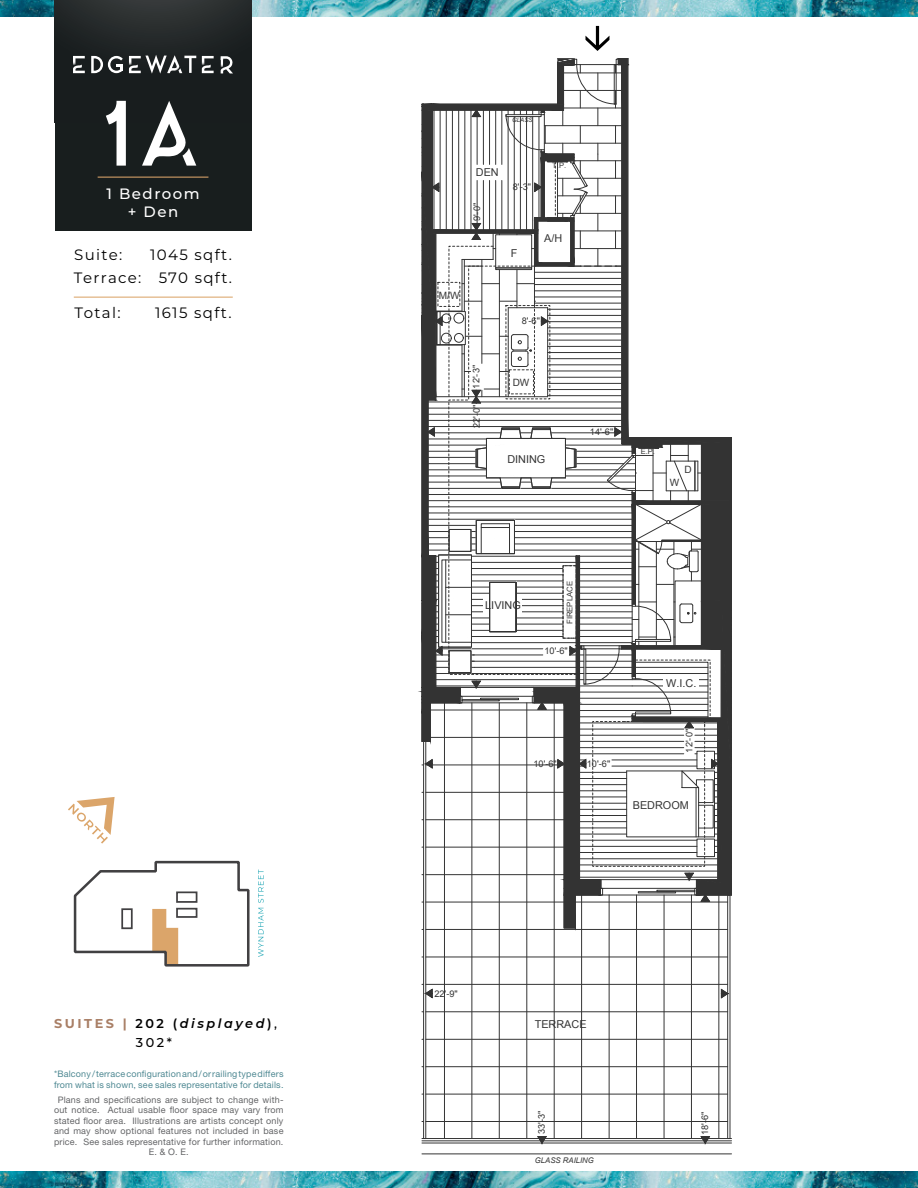
<style>
.page{position:relative;width:918px;height:1188px;background:#fff}
.page>*{position:absolute;margin:0;border:0;box-sizing:border-box;transform-origin:0 0}
.t1{font:15px/22.5px "Montserrat";letter-spacing:.09em;color:#000;text-align:right}
.t2{font:500 15px/18px "Montserrat";letter-spacing:.1em;color:#fff;text-align:center}
.t3{font:italic 600 12.9px/19.5px "Montserrat";letter-spacing:.2em;color:#000}
.t4{font:10.8px "Arial";color:#000}
.t5{font:10.05px "Arial";color:#000}
.t6{font:9.15px "Arial";color:#000}
.t7{font:9px/10.5px "Helvetica Neue";letter-spacing:.02em;color:#636466;text-align:center}
.t8{font:9px/10.5px "Helvetica Neue";letter-spacing:.02em;color:#4f8993}
.t9{font:italic 7.8px "Arial";color:#000}
.t10{font:7.8px "Arial";color:#000}
.t11{font:7.5px "Arial";color:#000}
.t12{font:italic 6.15px "Arial";color:#000}
.s1{font-weight:700;font-style:normal;color:#a97f66}
.s2{font-style:normal}
.s3{font-weight:500;font-style:normal}
</style>
<div class="page">
<img style="left:0;top:1171px;width:918px;height:17px">
<img style="left:0;top:0;width:918px;height:17px">
<div style="left:55px;top:0;width:197px;height:231px;background:#181e1e"></div>
<div style="left:55px;top:0;width:197px;height:123px;background:linear-gradient(to bottom,#2a2e2e,#121819)"></div>
<svg style="left:91px;top:56px;width:32px;height:17px"></svg>
<svg style="left:221px;top:56px;width:12px;height:17px"></svg>
<svg style="left:73px;top:56px;width:12px;height:17px"></svg>
<svg style="left:129px;top:55px;width:67px;height:19px"></svg>
<svg style="left:202px;top:56px;width:12px;height:17px"></svg>
<hr style="left:426px;top:957px;width:302px;height:1px;background:#000">
<hr style="left:426px;top:984px;width:302px;height:1px;background:#000">
<hr style="left:426px;top:1012px;width:302px;height:1px;background:#000">
<hr style="left:426px;top:1039px;width:302px;height:1px;background:#000">
<hr style="left:426px;top:1066px;width:302px;height:1px;background:#000">
<hr style="left:426px;top:1094px;width:302px;height:1px;background:#000">
<hr style="left:426px;top:1121px;width:302px;height:1px;background:#000">
<hr style="left:444px;top:703px;width:1px;height:436px;background:#000">
<hr style="left:472px;top:703px;width:1px;height:436px;background:#000">
<hr style="left:499px;top:703px;width:1px;height:436px;background:#000">
<hr style="left:527px;top:703px;width:1px;height:436px;background:#000">
<hr style="left:554px;top:703px;width:1px;height:436px;background:#000">
<hr style="left:581px;top:895px;width:1px;height:244px;background:#000">
<hr style="left:609px;top:895px;width:1px;height:244px;background:#000">
<hr style="left:636px;top:895px;width:1px;height:244px;background:#000">
<hr style="left:664px;top:895px;width:1px;height:244px;background:#000">
<hr style="left:691px;top:895px;width:1px;height:244px;background:#000">
<hr style="left:719px;top:895px;width:1px;height:244px;background:#000">
<hr style="left:422px;top:1154px;width:310px;height:1px;background:#000">
<hr style="left:422px;top:1143px;width:310px;height:1px;background:#000">
<hr style="left:422px;top:1141px;width:310px;height:1px;background:#000">
<hr style="left:422px;top:1138px;width:310px;height:1px;background:#000">
<svg style="left:537px;top:1136px;width:9px;height:8px"></svg>
<svg style="left:701px;top:1136px;width:9px;height:8px"></svg>
<svg style="left:422px;top:984px;width:11px;height:14px"></svg>
<svg style="left:721px;top:989px;width:8px;height:9px"></svg>
<svg style="left:419px;top:58px;width:313px;height:881px"></svg>
<hr style="left:74px;top:297px;width:159px;height:1px;background:#dba56a">
<svg style="left:585px;top:26px;width:24px;height:25px"></svg>
<hr style="left:98px;top:177px;width:110px;height:1px;background:#dba56a">
<svg style="left:142px;top:101px;width:54px;height:65px"></svg>
<svg style="left:106px;top:101px;width:20px;height:65px"></svg>
<svg style="left:258px;top:870px;width:6px;height:87px"></svg>
<svg style="left:73px;top:860px;width:177px;height:107px"></svg>
<svg style="left:68px;top:797px;width:47px;height:47px"></svg>
<p class="t12" style="left:512px;top:116px;width:22px">GLASS</p>
<p class="t4" style="left:476px;top:165px;width:24px">DEN</p>
<p class="t11" style="left:552px;top:161px;width:15px">T.P.</p>
<h1 class="t2" style="left:107px;top:184px;width:95px">1 Bedroom + Den</h1>
<p class="t6" style="left:471px;top:221px;width:20px;rotate:-90deg">9'-0"</p>
<p class="t6" style="left:513px;top:181px;width:20px">8'-3"</p>
<p class="t4" style="left:544px;top:231px;width:20px">A/H</p>
<h1 class="t1" style="left:74px;top:243px;width:160px">1045 sqft.<br>Terrace: 570 sqft.</h1>
<h1 class="t1" style="left:75px;top:301px;width:48px">Total:</h1>
<h1 class="t1" style="left:155px;top:301px;width:78px">1615 sqft.</h1>
<h1 class="t1" style="left:74px;top:243px;width:50px">Suite:</h1>
<p class="t5" style="left:439px;top:289px;width:22px">M/W</p>
<p class="t4" style="left:511px;top:246px;width:8px">F</p>
<p class="t6" style="left:522px;top:315px;width:20px">8'-6"</p>
<p class="t6" style="left:470px;top:389px;width:25px;rotate:-90deg">12'-3"</p>
<p class="t5" style="left:513px;top:376px;width:18px">DW</p>
<p class="t6" style="left:471px;top:428px;width:25px;rotate:-90deg">22'-0"</p>
<p class="t6" style="left:590px;top:426px;width:25px">14'-6"</p>
<p class="t4" style="left:507px;top:452px;width:40px">DINING</p>
<p class="t11" style="left:641px;top:447px;width:16px">E.P.</p>
<p class="t5" style="left:684px;top:463px;width:9px">D</p>
<p class="t5" style="left:670px;top:476px;width:11px">W</p>
<p class="t4" style="left:485px;top:599px;width:37px">LIVING</p>
<p class="t10" style="left:565px;top:624px;width:45px;rotate:-90deg">FIREPLACE</p>
<p class="t6" style="left:544px;top:645px;width:25px">10'-6"</p>
<p class="t4" style="left:666px;top:676px;width:32px">W.I.C.</p>
<p class="t6" style="left:683px;top:753px;width:25px;rotate:-90deg">12'-0"</p>
<p class="t6" style="left:533px;top:758px;width:25px">10'-6"</p>
<p class="t6" style="left:587px;top:758px;width:25px">10'-6"</p>
<p class="t4" style="left:633px;top:798px;width:58px">BEDROOM</p>
<p class="t6" style="left:434px;top:987px;width:25px">22'-9"</p>
<h2 class="t3" style="left:136px;top:1013px;width:143px;text-indent:-82px"><span class="s1">SUITES |</span> <span class="s2">202 (</span>displayed<span class="s2">)</span><span class="s3">,<br>302*</span></h2>
<p class="t4" style="left:535px;top:1017px;width:53px">TERRACE</p>
<p class="t8" style="left:54px;top:1069px;width:231px">*Balcony / terrace configuration and / or railing type differs from what is shown, see sales representative for details.</p>
<p class="t7" style="left:54px;top:1094px;width:231px">Plans and specifications are subject to change with&shy;out notice. Actual usable floor space may vary from stated floor area. Illustrations are artists concept only and may show optional features not included in base price. See sales representative for further information.<br>E. &amp; O. E.</p>
<p class="t6" style="left:536px;top:1134px;width:25px;rotate:-90deg">33'-3"</p>
<p class="t6" style="left:699px;top:1135px;width:25px;rotate:-90deg">18'-6"</p>
<p class="t9" style="left:535px;top:1155px;width:61px">GLASS RAILING</p>
</div>
